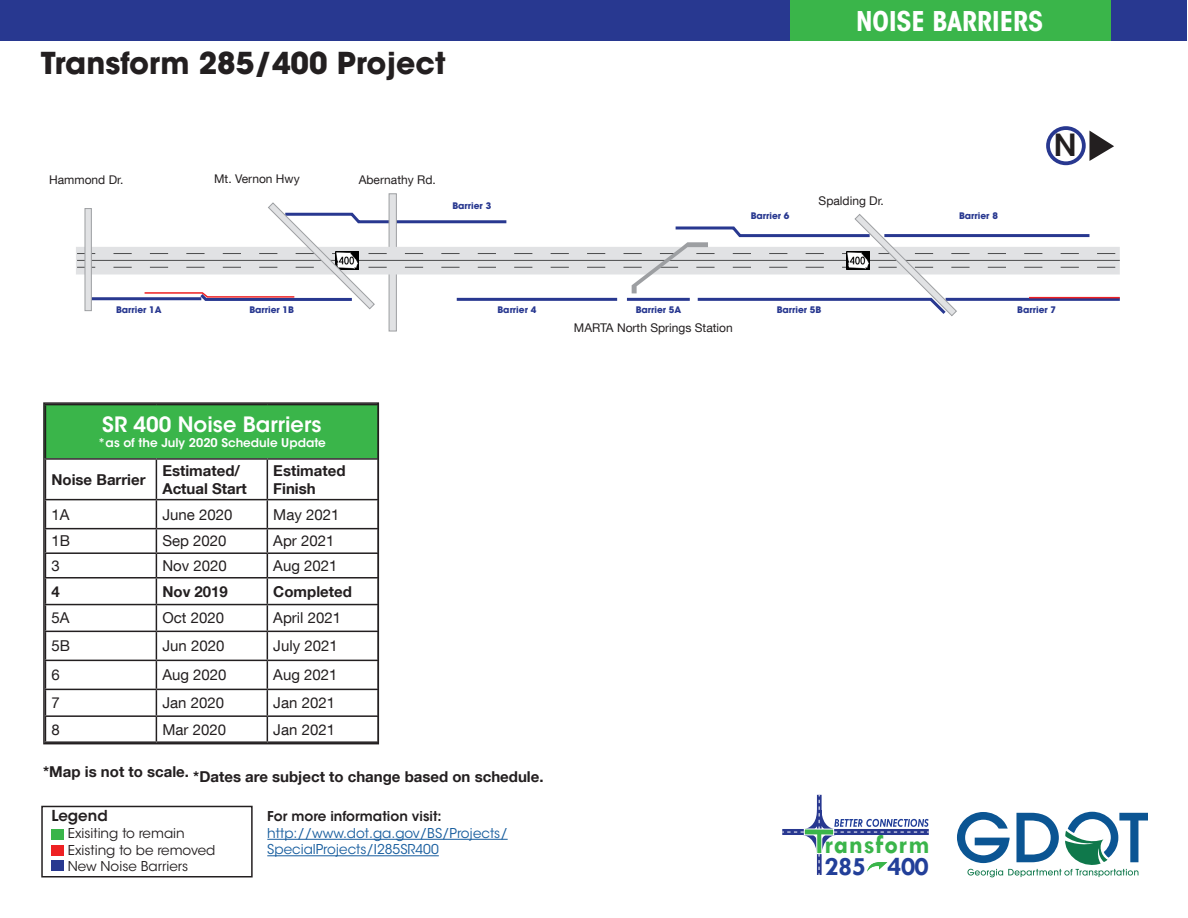
<style>
.page{position:relative;width:1188px;height:918px;background:#fff}
.page>*{position:absolute;margin:0;border:0;box-sizing:border-box;transform-origin:0 0}
.t1{font:600 30.3px "ITC Avant Garde Std";color:#231f20}
.t2{font:700 30px "ITC Avant Garde Std";color:#231f20}
.t3{font:700 condensed 27px "ITC Avant Garde Std";color:#fff}
.t4{font:700 26.85px "Tw Cen";letter-spacing:.02em;color:#3ab54a}
.t5{font:700 26.85px "Tw Cen";letter-spacing:-.025em;color:#223f99}
.t6{font:600 21px "ITC Avant Garde Std";color:#fff}
.t7{font:15px "Helvetica Neue LT Com";color:#231f20}
.t8{font:700 15px/18px "Helvetica Neue LT Com";color:#231f20}
.t9{font:600 15px "ITC Avant Garde Std";color:#231f20}
.t10{font:13.5px/16.5px "ITC Avant Garde Std";color:#175d9e}
.t11{font:13.5px "ITC Avant Garde Std";color:#231f20}
.t12{font:600 13.5px "ITC Avant Garde Std";color:#231f20}
.t13{font:12px "Helvetica Neue LT Com";color:#231f20}
.t14{font:600 12px "ITC Avant Garde Std";color:#fff}
.t15{font:700 9px "ITC Avant Garde Std";color:#283890}
</style>
<div class="page">
<div style="left:44px;top:404px;width:333px;height:54px;background:#3ab54a"></div>
<hr style="left:45px;top:458px;width:111px;height:2px;background:#231f20">
<hr style="left:156px;top:458px;width:111px;height:2px;background:#231f20">
<hr style="left:156px;top:460px;width:1px;height:39px;background:#231f20">
<hr style="left:267px;top:458px;width:112px;height:2px;background:#231f20">
<hr style="left:267px;top:460px;width:1px;height:39px;background:#231f20">
<hr style="left:45px;top:499px;width:111px;height:1px;background:#231f20">
<hr style="left:156px;top:499px;width:111px;height:1px;background:#231f20">
<hr style="left:267px;top:499px;width:112px;height:1px;background:#231f20">
<hr style="left:45px;top:528px;width:111px;height:1px;background:#231f20">
<hr style="left:156px;top:528px;width:111px;height:1px;background:#231f20">
<hr style="left:267px;top:528px;width:112px;height:1px;background:#231f20">
<hr style="left:45px;top:552px;width:111px;height:2px;background:#231f20">
<hr style="left:156px;top:552px;width:111px;height:2px;background:#231f20">
<hr style="left:267px;top:552px;width:112px;height:2px;background:#231f20">
<hr style="left:45px;top:577px;width:111px;height:2px;background:#231f20">
<hr style="left:156px;top:577px;width:111px;height:2px;background:#231f20">
<hr style="left:267px;top:577px;width:112px;height:2px;background:#231f20">
<hr style="left:45px;top:604px;width:111px;height:1px;background:#231f20">
<hr style="left:156px;top:604px;width:111px;height:1px;background:#231f20">
<hr style="left:267px;top:604px;width:112px;height:1px;background:#231f20">
<hr style="left:45px;top:631px;width:111px;height:1px;background:#231f20">
<hr style="left:156px;top:631px;width:111px;height:1px;background:#231f20">
<hr style="left:267px;top:631px;width:112px;height:1px;background:#231f20">
<hr style="left:45px;top:660px;width:111px;height:1px;background:#231f20">
<hr style="left:156px;top:660px;width:111px;height:1px;background:#231f20">
<hr style="left:267px;top:660px;width:112px;height:1px;background:#231f20">
<hr style="left:45px;top:689px;width:111px;height:1px;background:#231f20">
<hr style="left:267px;top:689px;width:112px;height:1px;background:#231f20">
<hr style="left:45px;top:715px;width:111px;height:2px;background:#231f20">
<hr style="left:267px;top:715px;width:112px;height:2px;background:#231f20">
<hr style="left:156px;top:689px;width:111px;height:1px;background:#231f20">
<hr style="left:156px;top:715px;width:111px;height:2px;background:#231f20">
<svg style="left:156px;top:500px;width:1px;height:241px"></svg>
<svg style="left:267px;top:500px;width:1px;height:241px"></svg>
<div style="left:43px;top:402px;width:336px;height:342px;border:2px solid #231f20"></div>
<div style="left:1px;top:0;width:1186px;height:40px;background:#283890"></div>
<div style="left:790px;top:0;width:321px;height:40px;background:#3ab54a"></div>
<div style="left:1046px;top:126px;width:40px;height:39px;border:4px solid #283890;border-radius:50%"></div>
<svg style="left:1089px;top:131px;width:25px;height:30px"></svg>
<svg style="left:957px;top:812px;width:191px;height:65px"></svg>
<svg style="left:782px;top:794px;width:147px;height:81px"></svg>
<div style="left:389px;top:194px;width:8px;height:137px;background:#e1e2e4;border:1px solid #9d9fa2"></div>
<div style="left:51px;top:829px;width:13px;height:11px;background:#3ab54a"></div>
<div style="left:51px;top:845px;width:13px;height:11px;background:#ee2123"></div>
<div style="left:51px;top:860px;width:13px;height:11px;background:#283890"></div>
<div style="left:41px;top:806px;width:212px;height:72px;border:2px solid #231f20"></div>
<hr style="left:267px;top:839px;width:241px;height:1px;background:#175d9e">
<hr style="left:267px;top:855px;width:172px;height:1px;background:#175d9e">
<svg style="left:76px;top:202px;width:1044px;height:115px"></svg>
<p class="t2" style="left:41px;top:44px;width:406px">Transform 285/400 Project</p>
<p class="t13" style="left:49px;top:172px;width:76px">Hammond Dr.</p>
<p class="t13" style="left:214px;top:171px;width:87px">Mt. Vernon Hwy</p>
<p class="t13" style="left:359px;top:172px;width:79px">Abernathy Rd.</p>
<p class="t15" style="left:452px;top:200px;width:40px">Barrier 3</p>
<p class="t3" style="left:856px;top:4px;width:189px">NOISE BARRIERS</p>
<p class="t13" style="left:819px;top:194px;width:67px">Spalding Dr.</p>
<p class="t15" style="left:751px;top:210px;width:40px">Barrier 6</p>
<p class="t15" style="left:959px;top:210px;width:40px">Barrier 8</p>
<p class="t1" style="left:1054px;top:126px;width:24px">N</p>
<p class="t15" style="left:116px;top:303px;width:47px">Barrier 1A</p>
<p class="t15" style="left:249px;top:303px;width:46px">Barrier 1B</p>
<p class="t6" style="left:102px;top:411px;width:221px">SR 400 Noise Barriers</p>
<p class="t14" style="left:98px;top:435px;width:229px">*as of the July 2020 Schedule Update</p>
<p class="t8" style="left:51px;top:470px;width:96px">Noise Barrier</p>
<p class="t8" style="left:162px;top:461px;width:86px">Estimated/<br>Actual Start</p>
<p class="t8" style="left:273px;top:461px;width:74px">Estimated<br>Finish</p>
<p class="t7" style="left:51px;top:505px;width:20px">1A</p>
<p class="t7" style="left:162px;top:505px;width:72px">June 2020</p>
<p class="t7" style="left:273px;top:505px;width:68px">May 2021</p>
<p class="t7" style="left:51px;top:532px;width:20px">1B</p>
<p class="t7" style="left:162px;top:532px;width:66px">Sep 2020</p>
<p class="t7" style="left:273px;top:532px;width:63px">Apr 2021</p>
<p class="t7" style="left:51px;top:556px;width:10px">3</p>
<p class="t7" style="left:162px;top:556px;width:66px">Nov 2020</p>
<p class="t7" style="left:273px;top:556px;width:66px">Aug 2021</p>
<p class="t8" style="left:51px;top:582px;width:10px">4</p>
<p class="t8" style="left:162px;top:582px;width:67px">Nov 2019</p>
<p class="t8" style="left:273px;top:582px;width:80px">Completed</p>
<p class="t7" style="left:51px;top:609px;width:20px">5A</p>
<p class="t7" style="left:162px;top:609px;width:63px">Oct 2020</p>
<p class="t7" style="left:273px;top:609px;width:69px">April 2021</p>
<p class="t7" style="left:51px;top:637px;width:20px">5B</p>
<p class="t7" style="left:162px;top:637px;width:63px">Jun 2020</p>
<p class="t7" style="left:273px;top:637px;width:66px">July 2021</p>
<p class="t7" style="left:51px;top:666px;width:10px">6</p>
<p class="t7" style="left:162px;top:666px;width:66px">Aug 2020</p>
<p class="t7" style="left:273px;top:666px;width:66px">Aug 2021</p>
<p class="t7" style="left:51px;top:694px;width:10px">7</p>
<p class="t7" style="left:162px;top:694px;width:63px">Jan 2020</p>
<p class="t7" style="left:273px;top:694px;width:63px">Jan 2021</p>
<p class="t7" style="left:51px;top:720px;width:10px">8</p>
<p class="t7" style="left:162px;top:720px;width:65px">Mar 2020</p>
<p class="t7" style="left:273px;top:720px;width:63px">Jan 2021</p>
<p class="t15" style="left:498px;top:303px;width:40px">Barrier 4</p>
<p class="t15" style="left:636px;top:303px;width:47px">Barrier 5A</p>
<p class="t15" style="left:777px;top:303px;width:46px">Barrier 5B</p>
<p class="t15" style="left:1017px;top:303px;width:40px">Barrier 7</p>
<p class="t13" style="left:574px;top:320px;width:160px">MARTA North Springs Station</p>
<p class="t8" style="left:43px;top:763px;width:147px">*Map is not to scale.</p>
<p class="t8" style="left:193px;top:767px;width:352px">*Dates are subject to change based on schedule.</p>
<p class="t9" style="left:51px;top:806px;width:58px">Legend</p>
<p class="t11" style="left:68px;top:825px;width:119px">Exisiting to remain</p>
<p class="t11" style="left:68px;top:842px;width:149px">Existing to be removed</p>
<p class="t11" style="left:68px;top:858px;width:122px">New Noise Barriers</p>
<p class="t12" style="left:267px;top:808px;width:176px">For more information visit:</p>
<p class="t10" style="left:267px;top:825px;width:242px">http://www.dot.ga.gov/BS/Projects/<br>SpecialProjects/I285SR400</p>
<p class="t4" style="left:825px;top:829px;width:106px">ransform</p>
<p class="t5" style="left:825px;top:850px;width:106px">285 400</p>
</div>
